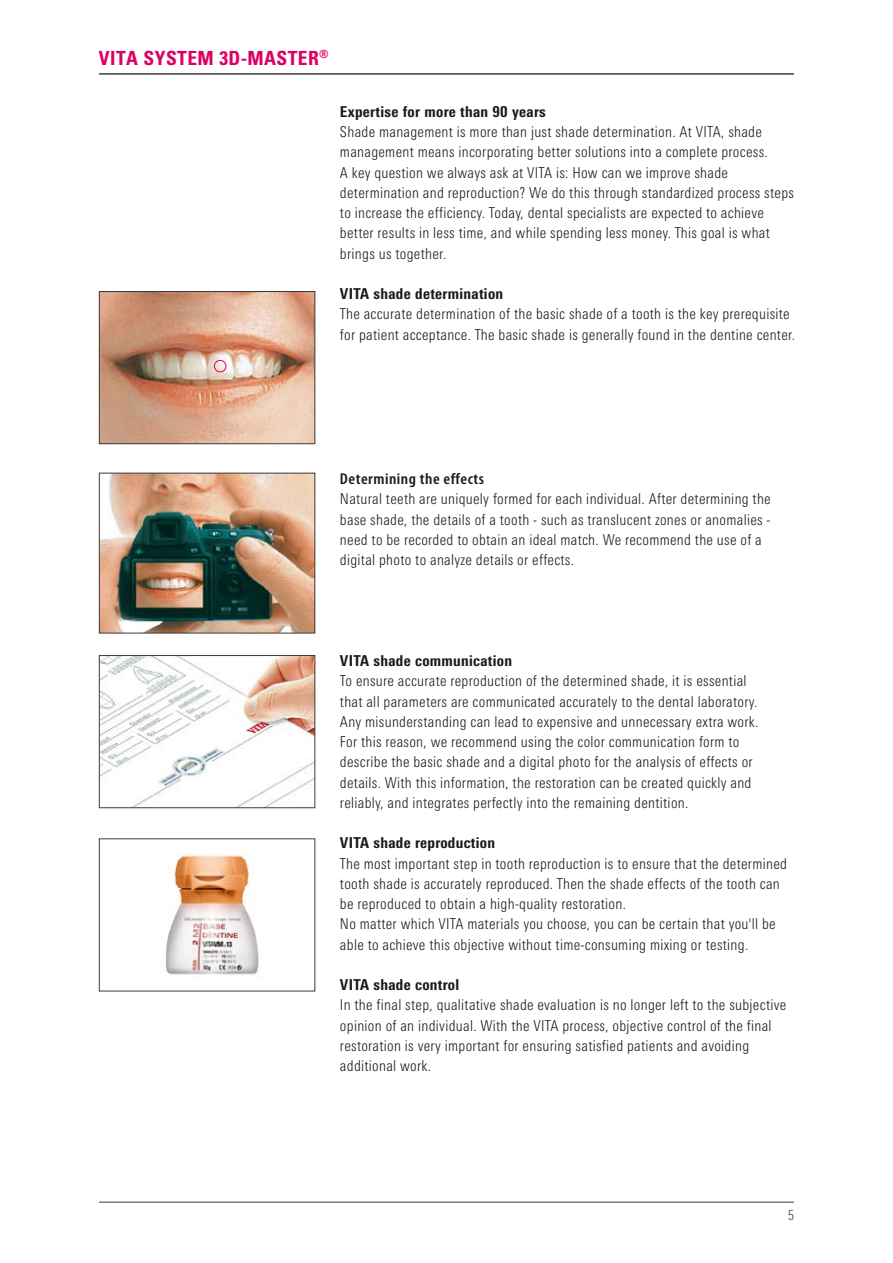
<style>
.page{position:relative;width:893px;height:1263px;background:#fff}
.page>*{position:absolute;margin:0;border:0;box-sizing:border-box;transform-origin:0 0}
.t1{font:700 condensed 19.5px "Univers";letter-spacing:.02em;color:#dd0064}
.t2{font:600 condensed 15.75px "Myriad Pro";letter-spacing:.03em;color:#1a1a1a;scale:1.08 1}
.t3{font:300 condensed 15px/20.2px "Univers Next Pro";letter-spacing:.02em;color:#1a1a1a}
.t4{font:800 condensed 15px "Univers Next Pro";letter-spacing:.02em;color:#1a1a1a}
.t5{font:300 condensed 13.5px "Univers Next Pro";color:#3b3b3a}
</style>
<div class="page">
<hr style="left:99px;top:1202px;width:695px;height:1px;background:#3b3b3a">
<hr style="left:99px;top:74px;width:695px;height:1px;background:#3b3b3a">
<img style="left:101px;top:293px;width:212px;height:149px">
<div style="left:99px;top:291px;width:216px;height:153px;border:1px solid #3b3b3a"></div>
<img style="left:101px;top:475px;width:212px;height:156px">
<div style="left:99px;top:473px;width:216px;height:160px;border:1px solid #3b3b3a"></div>
<img style="left:101px;top:657px;width:212px;height:149px">
<div style="left:99px;top:655px;width:216px;height:153px;border:1px solid #3b3b3a"></div>
<img style="left:165px;top:853px;width:94px;height:122px">
<div style="left:214px;top:360px;width:12px;height:12px;border:1px solid #dd0064;border-radius:50%"></div>
<h1 class="t1" style="left:99px;top:46px;width:231px">VITA SYSTEM 3D-MASTER<sup>®</sup></h1>
<p class="t4" style="left:340px;top:103px;width:207px">Expertise for more than 90 years</p>
<p class="t3" style="left:340px;top:122px;width:456px">Shade management is more than just shade determination. At VITA, shade management means incorporating better solutions into a complete process.<br>A key question we always ask at VITA is: How can we improve shade determination and reproduction? We do this through standardized process steps to increase the efficiency. Today, dental specialists are expected to achieve better results in less time, and while spending less money. This goal is what brings us together.</p>
<p class="t4" style="left:340px;top:285px;width:165px">VITA shade determination</p>
<p class="t3" style="left:340px;top:304px;width:457px">The accurate determination of the basic shade of a tooth is the key prerequisite for patient acceptance. The basic shade is generally found in the dentine center.</p>
<p class="t2" style="left:340px;top:470px;width:135px">Determining the effects</p>
<p class="t3" style="left:340px;top:489px;width:432px">Natural teeth are uniquely formed for each individual. After determining the base shade, the details of a tooth - such as translucent zones or anomalies - need to be recorded to obtain an ideal match. We recommend the use of a digital photo to analyze details or effects.</p>
<p class="t4" style="left:340px;top:652px;width:174px">VITA shade communication</p>
<p class="t3" style="left:340px;top:671px;width:420px">To ensure accurate reproduction of the determined shade, it is essential that all parameters are communicated accurately to the dental laboratory.<br>Any misunderstanding can lead to expensive and unnecessary extra work.<br>For this reason, we recommend using the color communication form to describe the basic shade and a digital photo for the analysis of effects or details. With this information, the restoration can be created quickly and reliably, and integrates perfectly into the remaining dentition.</p>
<p class="t4" style="left:340px;top:834px;width:157px">VITA shade reproduction</p>
<p class="t3" style="left:340px;top:853px;width:449px">The most important step in tooth reproduction is to ensure that the determined tooth shade is accurately reproduced. Then the shade effects of the tooth can be reproduced to obtain a high-quality restoration.<br>No matter which VITA materials you choose, you can be certain that you'll be able to achieve this objective without time-consuming mixing or testing.</p>
<p class="t4" style="left:340px;top:976px;width:121px">VITA shade control</p>
<p class="t3" style="left:340px;top:995px;width:448px">In the final step, qualitative shade evaluation is no longer left to the subjective opinion of an individual. With the VITA process, objective control of the final restoration is very important for ensuring satisfied patients and avoiding additional work.</p>
<p class="t5" style="left:788px;top:1207px;width:7px">5</p>
</div>
